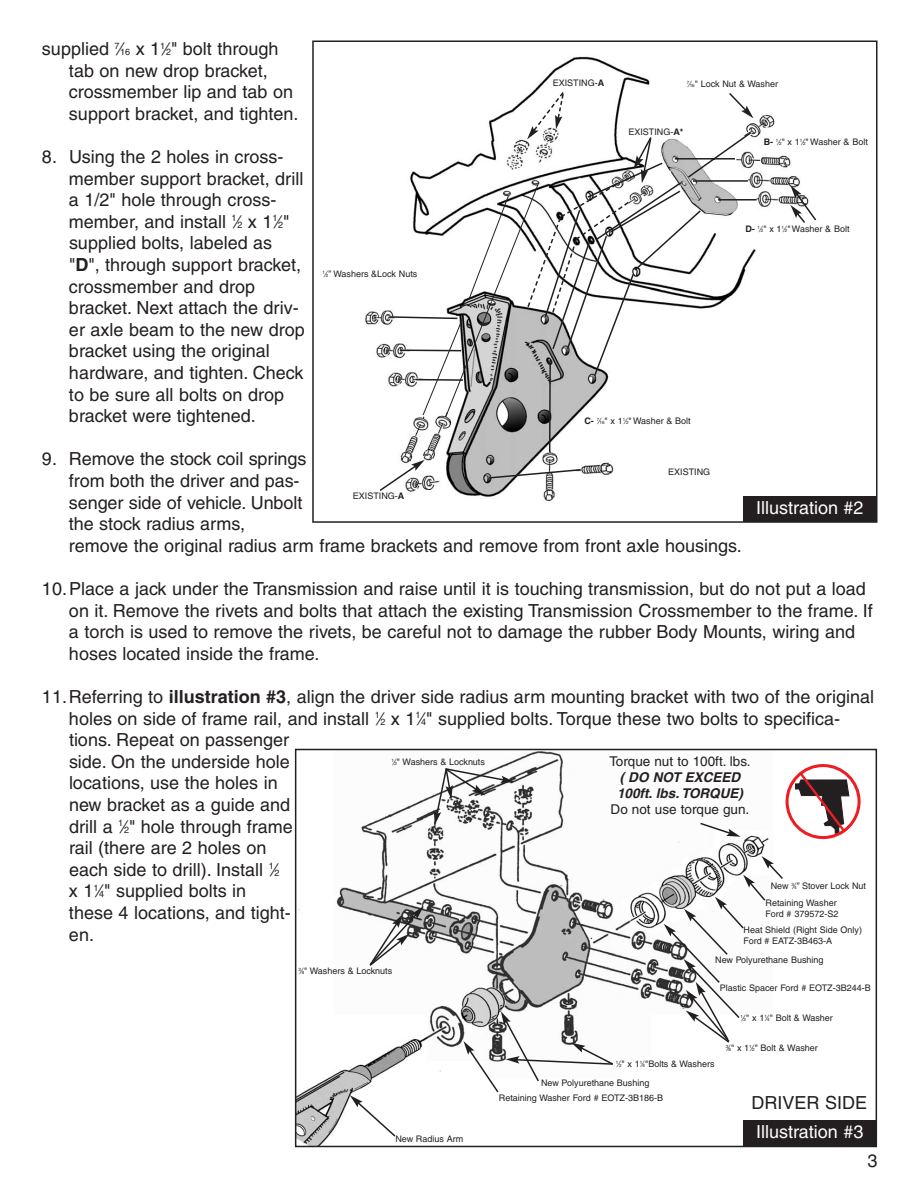
<style>
.page{position:relative;width:918px;height:1188px;background:#fff}
.page>*{position:absolute;margin:0;border:0;box-sizing:border-box;transform-origin:0 0}
.t1{font:18px/21.6px "Helvetica";color:#231f20}
.t2{font:18px "Helvetica";color:#fff}
.t3{font:13.5px "Helvetica";color:#231f20}
.t4{font:italic 700 13.5px/16.2px "Helvetica";color:#231f20}
.t5{font:9px/10.8px "Helvetica";color:#231f20}
.s1{font-size:9px}
.s2{font-weight:700}
.s3{font-size:4.5px}
</style>
<div class="page">
<img style="left:298px;top:752px;width:495px;height:392px">
<div style="left:295px;top:749px;width:582px;height:398px;border:2px solid #231f20"></div>
<svg style="left:350px;top:1095px;width:47px;height:43px"></svg>
<svg style="left:464px;top:1011px;width:151px;height:83px"></svg>
<svg style="left:664px;top:856px;width:121px;height:188px"></svg>
<svg style="left:699px;top:822px;width:42px;height:15px"></svg>
<div style="left:744px;top:1121px;width:132px;height:25px;background:#231f20"></div>
<svg style="left:368px;top:906px;width:56px;height:61px"></svg>
<svg style="left:434px;top:766px;width:81px;height:59px"></svg>
<img style="left:365px;top:56px;width:487px;height:464px">
<div style="left:312px;top:40px;width:566px;height:483px;border:2px solid #231f20"></div>
<svg style="left:388px;top:200px;width:247px;height:280px"></svg>
<svg style="left:378px;top:460px;width:47px;height:32px"></svg>
<svg style="left:423px;top:90px;width:335px;height:327px"></svg>
<svg style="left:790px;top:185px;width:28px;height:40px"></svg>
<div style="left:744px;top:497px;width:132px;height:25px;background:#231f20"></div>
<div style="left:783px;top:763px;width:80px;height:78px;background:#fff;border-radius:50%"></div>
<svg style="left:786px;top:764px;width:75px;height:75px"></svg>
<p class="t1" style="left:69px;top:40px;width:231px;text-indent:-27px">supplied <sup>7</sup>⁄<span class="s1">16</span> x 1<sup>1</sup>⁄<span class="s1">2</span>" bolt through tab on new drop bracket, crossmember lip and tab on support bracket, and tighten.</p>
<p class="t1" style="left:69px;top:148px;width:237px;text-indent:-27px">8. Using the 2 holes in cross&shy;member support bracket, drill a 1/2" hole through cross&shy;member, and install <sup>1</sup>⁄<span class="s1">2</span> x 1<sup>1</sup>⁄<span class="s1">2</span>" supplied bolts, labeled as "<span class="s2">D</span>", through support bracket, crossmember and drop bracket. Next attach the driv&shy;er axle beam to the new drop bracket using the original hardware, and tighten. Check to be sure all bolts on drop bracket were tightened.</p>
<p class="t1" style="left:69px;top:450px;width:674px;text-indent:-27px">9. Remove the stock coil springs<br>from both the driver and pas-<br>senger side of vehicle. Unbolt<br>the stock radius arms,<br>remove the original radius arm frame brackets and remove from front axle housings.</p>
<p class="t1" style="left:69px;top:580px;width:805px;text-indent:-27px">10.Place a jack under the Transmission and raise until it is touching transmission, but do not put a load on it. Remove the rivets and bolts that attach the existing Transmission Crossmember to the frame. If a torch is used to remove the rivets, be careful not to damage the rubber Body Mounts, wiring and hoses located inside the frame.</p>
<p class="t1" style="left:69px;top:688px;width:807px;text-indent:-27px">11.Referring to <span class="s2">illustration #3</span>, align the driver side radius arm mounting bracket with two of the original holes on side of frame rail, and install <sup>1</sup>⁄<span class="s1">2</span> x 1<sup>1</sup>⁄<span class="s1">4</span>" supplied bolts. Torque these two bolts to specifica&shy;tions. Repeat on passenger<br>side. On the underside hole<br>locations, use the holes in<br>new bracket as a guide and<br>drill a <sup>1</sup>⁄<span class="s1">2</span>" hole through frame<br>rail (there are 2 holes on<br>each side to drill). Install <sup>1</sup>⁄<span class="s1">2<br></span>x 1<sup>1</sup>⁄<span class="s1">4</span>" supplied bolts in<br>these 4 locations, and tight-<br>en.</p>
<p class="t5" style="left:553px;top:79px;width:53px">EXISTING-<span class="s2">A</span></p>
<p class="t5" style="left:687px;top:79px;width:93px"><sup>7</sup>⁄<span class="s3">16</span>" Lock Nut &amp; Washer</p>
<p class="t5" style="left:628px;top:127px;width:56px">EXISTING-<span class="s2">A*</span></p>
<p class="t5" style="left:764px;top:137px;width:106px"><span class="s2">B-</span> <sup>1</sup>⁄<span class="s3">2</span>" x 1<sup>1</sup>⁄<span class="s3">2</span>" Washer &amp; Bolt</p>
<p class="t5" style="left:745px;top:224px;width:106px"><span class="s2">D-</span> <sup>1</sup>⁄<span class="s3">2</span>" x 1<sup>1</sup>⁄<span class="s3">2</span>" Washer &amp; Bolt</p>
<p class="t5" style="left:323px;top:269px;width:96px"><sup>1</sup>⁄<span class="s3">2</span>” Washers &amp;Lock Nuts</p>
<p class="t5" style="left:584px;top:417px;width:108px"><span class="s2">C-</span> <sup>7</sup>⁄<span class="s3">16</span>" x 1<sup>1</sup>⁄<span class="s3">2</span>" Washer &amp; Bolt</p>
<p class="t5" style="left:668px;top:468px;width:44px">EXISTING</p>
<p class="t5" style="left:353px;top:491px;width:53px">EXISTING-<span class="s2">A</span></p>
<p class="t2" style="left:756px;top:501px;width:109px">Illustration #2</p>
<p class="t3" style="left:609px;top:756px;width:143px">Torque nut to 100ft. lbs.</p>
<p class="t4" style="left:617px;top:770px;width:127px">( DO NOT EXCEED<br>100ft. lbs. TORQUE)</p>
<p class="t3" style="left:611px;top:805px;width:140px">Do not use torque gun.</p>
<p class="t5" style="left:392px;top:757px;width:95px"><sup>1</sup>⁄<span class="s3">2</span>" Washers &amp; Locknuts</p>
<p class="t5" style="left:771px;top:881px;width:97px">New <sup>3</sup>⁄<span class="s3">4</span>” Stover Lock Nut</p>
<p class="t5" style="left:766px;top:899px;width:74px">Retaining Washer<br>Ford # 379572-S2</p>
<p class="t5" style="left:744px;top:925px;width:120px">Heat Shield (Right Side Only)<br>Ford # EATZ-3B463-A</p>
<p class="t5" style="left:298px;top:966px;width:95px"><sup>3</sup>⁄<span class="s3">8</span>" Washers &amp; Locknuts</p>
<p class="t5" style="left:395px;top:1134px;width:70px">New Radius Arm</p>
<p class="t5" style="left:715px;top:955px;width:110px">New Polyurethane Bushing</p>
<p class="t5" style="left:720px;top:983px;width:152px">Plastic Spacer Ford # EOTZ-3B244-B</p>
<p class="t5" style="left:740px;top:1013px;width:94px"><sup>1</sup>⁄<span class="s3">2</span>" x 1<sup>1</sup>⁄<span class="s3">4</span>" Bolt &amp; Washer</p>
<p class="t5" style="left:616px;top:1059px;width:100px"><sup>1</sup>⁄<span class="s3">2</span>" x 1<sup>1</sup>⁄<span class="s3">4</span>"Bolts &amp; Washers</p>
<p class="t5" style="left:541px;top:1079px;width:110px">New Polyurethane Bushing</p>
<p class="t5" style="left:499px;top:1093px;width:166px">Retaining Washer Ford # EOTZ-3B186-B</p>
<p class="t5" style="left:726px;top:1043px;width:94px"><sup>3</sup>⁄<span class="s3">8</span>" x 1<sup>1</sup>⁄<span class="s3">2</span>" Bolt &amp; Washer</p>
<p class="t1" style="left:752px;top:1094px;width:117px">DRIVER SIDE</p>
<p class="t2" style="left:756px;top:1125px;width:109px">Illustration #3</p>
<p class="t1" style="left:867px;top:1152px;width:12px">3</p>
</div>
